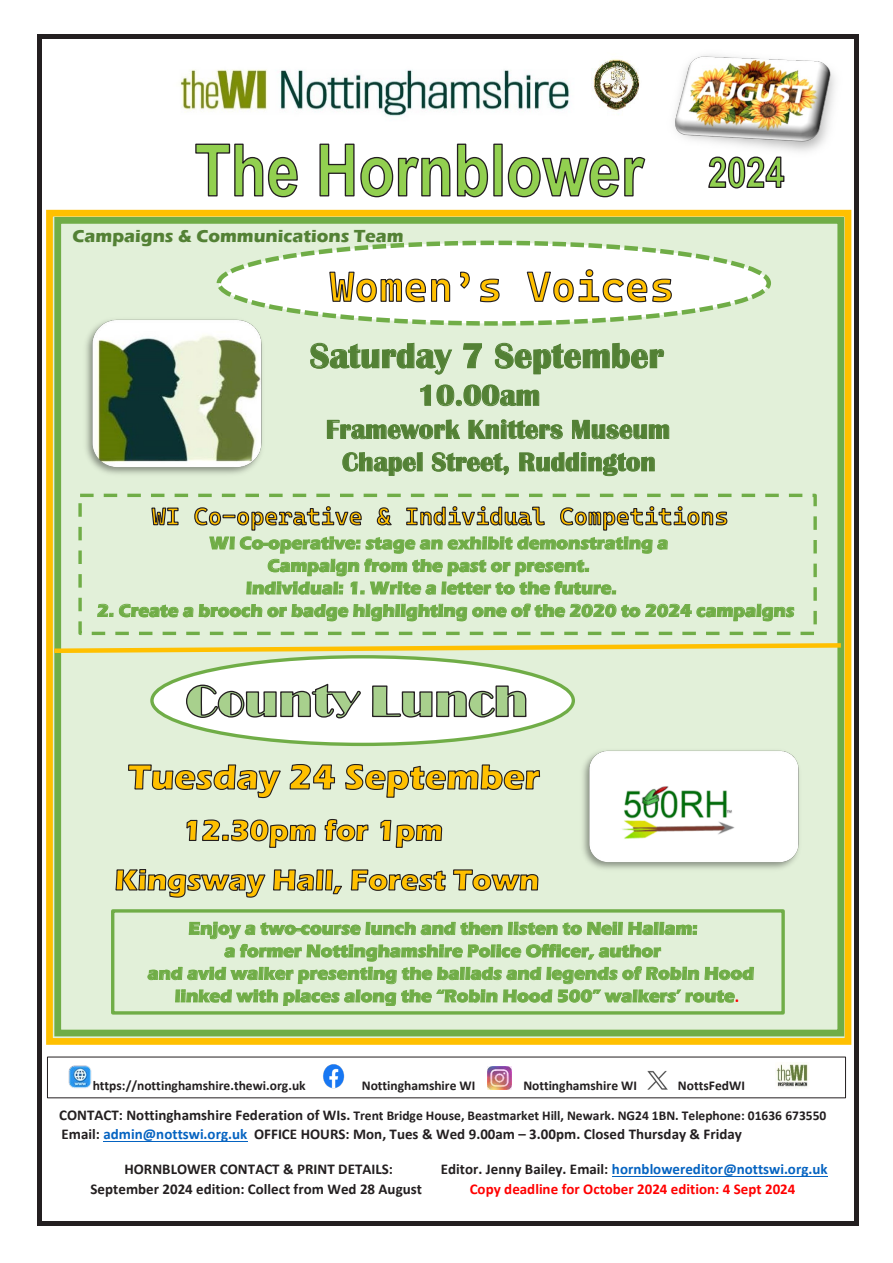
<style>
.page{position:relative;width:893px;height:1263px;background:#fff}
.page>*{position:absolute;margin:0;border:0;box-sizing:border-box;transform-origin:0 0}
.t1{font:700 36px "Britannic";color:#538135}
.t2{font:700 30px "Britannic";color:#538135}
.t3{font:700 27px/32.4px "Britannic";color:#538135;text-align:center}
.t4{font:700 18px "Eras ITC";color:#70ad47}
.t5{font:700 18px "Eras ITC";color:#538135}
.t6{font:700 15px "Calibri";color:#231f20}
.t7{font:700 15px "Calibri";letter-spacing:.005em;color:#0563c1}
.t8{font:700 15px "Calibri";color:#f00}
.t9{font:700 13.5px "Calibri";color:#231f20}
.s1{font-family:"Calibri";font-size:16.5px;color:#f00}
.s2{font-size:15px}
.s3{color:#0563c1}
.s4{color:#231f20}
</style>
<div class="page">
<img style="left:37px;top:1225px;width:86px;height:1px">
<hr style="left:103px;top:1141px;width:144px;height:1px;background:#0563c1">
<img style="left:180px;top:69px;width:390px;height:47px">
<img style="left:68px;top:1065px;width:24px;height:23px">
<img style="left:323px;top:1064px;width:22px;height:25px">
<img style="left:488px;top:1066px;width:23px;height:24px">
<img style="left:647px;top:1070px;width:21px;height:20px">
<img style="left:776px;top:1063px;width:32px;height:24px">
<div style="left:46px;top:210px;width:805px;height:835px;border:7px solid #ffc000"></div>
<svg style="left:195px;top:143px;width:451px;height:55px"></svg>
<hr style="left:612px;top:1176px;width:216px;height:1px;background:#0563c1">
<img style="left:591px;top:59px;width:49px;height:52px">
<svg style="left:708px;top:160px;width:77px;height:29px"></svg>
<img style="left:674px;top:55px;width:161px;height:105px">
<div style="left:58px;top:220px;width:783px;height:813px;background:#e2f0d9"></div>
<div style="left:54px;top:217px;width:790px;height:819px;border:7px solid #70ad47"></div>
<div style="left:219px;top:243px;width:550px;height:80px;background:#fff;border-radius:50%"></div>
<div style="left:217px;top:241px;width:554px;height:85px;border:4px dashed #70ad47;border-radius:50%"></div>
<svg style="left:329px;top:269px;width:343px;height:34px"></svg>
<div style="left:111px;top:909px;width:674px;height:105px;border:3px solid #70ad47"></div>
<img style="left:86px;top:319px;width:176px;height:155px">
<svg style="left:50px;top:641px;width:795px;height:14px"></svg>
<div style="left:78px;top:494px;width:739px;height:141px;border:3px dashed #70ad47"></div>
<svg style="left:151px;top:506px;width:577px;height:25px"></svg>
<div style="left:152px;top:657px;width:421px;height:87px;background:#fff;border-radius:50%"></div>
<div style="left:150px;top:655px;width:425px;height:91px;border:3px solid #70ad47;border-radius:50%"></div>
<svg style="left:185px;top:683px;width:342px;height:47px"></svg>
<svg style="left:115px;top:764px;width:426px;height:133px"></svg>
<img style="left:582px;top:750px;width:217px;height:119px">
<svg style="left:37px;top:34px;width:5px;height:5px"></svg>
<div style="left:42px;top:34px;width:812px;height:5px;background:#231f20"></div>
<svg style="left:854px;top:34px;width:4px;height:5px"></svg>
<div style="left:37px;top:39px;width:5px;height:1182px;background:#231f20"></div>
<hr style="left:854px;top:39px;width:4px;height:1182px;background:#231f20">
<svg style="left:37px;top:1221px;width:5px;height:4px"></svg>
<hr style="left:42px;top:1221px;width:812px;height:4px;background:#231f20">
<svg style="left:854px;top:1221px;width:4px;height:4px"></svg>
<p class="t5" style="left:73px;top:225px;width:333px">Campaigns &amp; Communications Team</p>
<p class="t1" style="left:310px;top:335px;width:356px">Saturday 7 September</p>
<p class="t2" style="left:418px;top:378px;width:124px">10.00am</p>
<p class="t3" style="left:326px;top:413px;width:346px">Framework Knitters Museum<br>Chapel Street, Ruddington</p>
<p class="t4" style="left:209px;top:533px;width:460px">WI Co-operative: stage an exhibit demonstrating a</p>
<p class="t4" style="left:268px;top:555px;width:324px">Campaign from the past or present.</p>
<p class="t4" style="left:246px;top:578px;width:372px">Individual: 1. Write a letter to the future.</p>
<p class="t4" style="left:97px;top:600px;width:699px">2. Create a brooch or badge highlighting one of the 2020 to 2024 campaigns</p>
<p class="t4" style="left:188px;top:918px;width:511px">Enjoy a two-course lunch and then listen to Neil Hallam:</p>
<p class="t4" style="left:224px;top:940px;width:438px">a former Nottinghamshire Police Officer, author</p>
<p class="t4" style="left:148px;top:963px;width:608px">and avid walker presenting the ballads and legends of Robin Hood</p>
<p class="t4" style="left:175px;top:985px;width:566px">linked with places along the “Robin Hood 500” walkers’ route<span class="s1">.</span></p>
<p class="t9" style="left:93px;top:1076px;width:214px">https://nottinghamshire.thewi.org.uk</p>
<p class="t9" style="left:362px;top:1076px;width:115px">Nottinghamshire WI</p>
<p class="t9" style="left:523px;top:1076px;width:115px">Nottinghamshire WI</p>
<p class="t9" style="left:678px;top:1076px;width:68px">NottsFedWI</p>
<p class="t9" style="left:59px;top:1106px;width:769px"><span class="s2">CONTACT: Nottinghamshire Federation of WIs.</span> Trent Bridge House, Beastmarket Hill, Newark. NG24 1BN. Telephone: 01636 673550</p>
<p class="t6" style="left:62px;top:1124px;width:682px">Email: <span class="s3">admin@nottswi.org.uk</span> OFFICE HOURS: Mon, Tues &amp; Wed 9.00am – 3.00pm. Closed Thursday &amp; Friday</p>
<p class="t6" style="left:124px;top:1158px;width:270px">HORNBLOWER CONTACT &amp; PRINT DETAILS:</p>
<p class="t7" style="left:441px;top:1158px;width:388px"><span class="s4">Editor. Jenny Bailey. Email:</span> hornblowereditor@nottswi.org.uk</p>
<p class="t6" style="left:91px;top:1178px;width:333px">September 2024 edition: Collect from Wed 28 August</p>
<p class="t8" style="left:470px;top:1178px;width:327px">Copy deadline for October 2024 edition: 4 Sept 2024</p>
</div>
